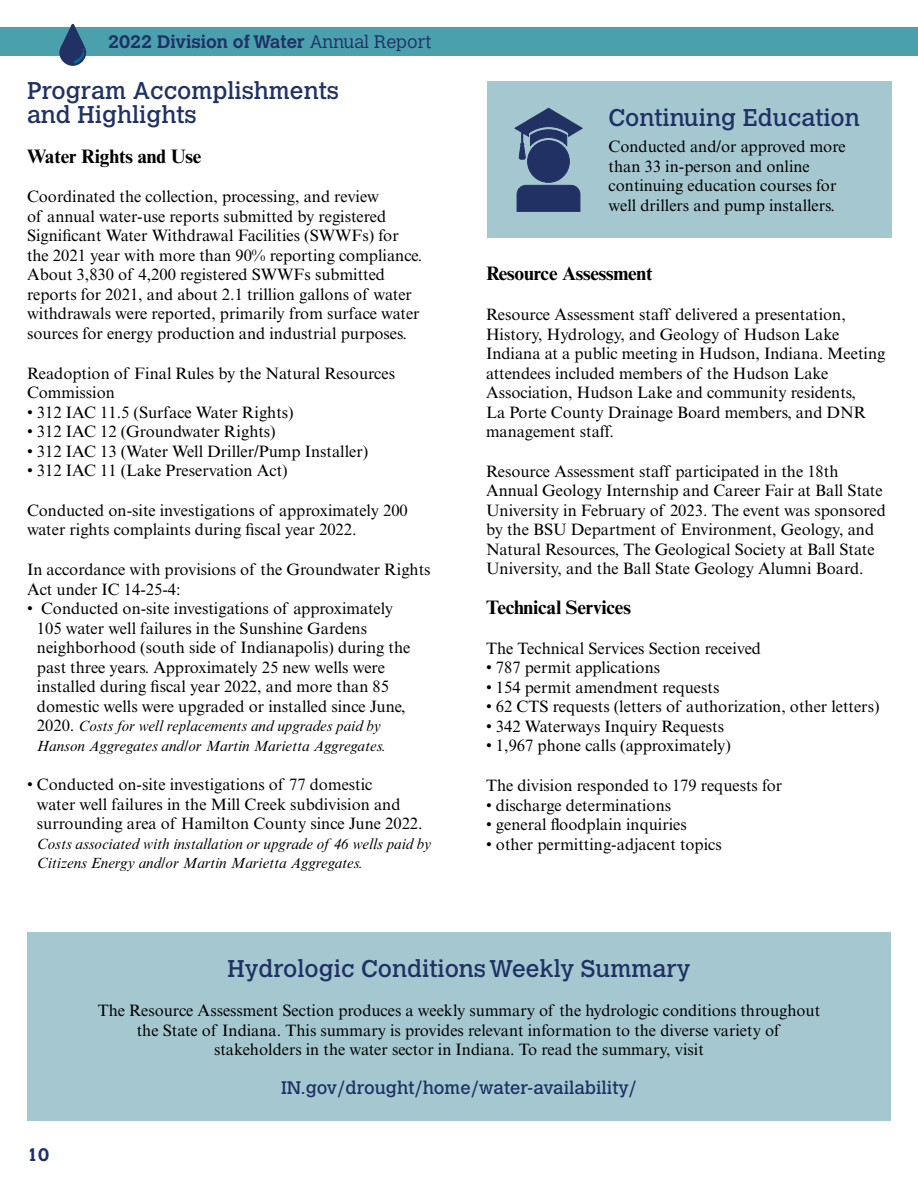
<style>
.page{position:relative;width:918px;height:1188px;background:#fff}
.page>*{position:absolute;margin:0;border:0;box-sizing:border-box;transform-origin:0 0}
.t1{font:24px/24px "Calvert MT Std";color:#203165}
.t2{font:700 19.5px "Times New Roman MT Std";letter-spacing:-.01em;color:#000}
.t3{font:18px "Calvert MT Std";color:#203165}
.t4{font:700 18px "Calvert MT Std";color:#203165}
.t5{font:16.5px/19.5px "Times New Roman MT Std";color:#000}
.t6{font:italic 15px/19.5px "Times New Roman MT Std";color:#000}
.s1{font-weight:300}
.s2{font-style:normal;font-size:16.5px}
</style>
<div class="page">
<div style="left:0;top:27px;width:918px;height:28px;background:#4aa1ad"></div>
<svg style="left:59px;top:24px;width:28px;height:42px"></svg>
<div style="left:487px;top:81px;width:405px;height:157px;background:#a5c8d0"></div>
<div style="left:27px;top:932px;width:864px;height:188px;background:#a5c8d0"></div>
<svg style="left:514px;top:108px;width:69px;height:104px"></svg>
<p class="t4" style="left:108px;top:30px;width:325px">2022 Division of Water <span class="s1">Annual Report</span></p>
<p class="t1" style="left:27px;top:79px;width:313px">Program Accomplishments and Highlights</p>
<p class="t2" style="left:27px;top:144px;width:176px">Water Rights and Use</p>
<p class="t5" style="left:27px;top:187px;width:397px">Coordinated the collection, processing, and review<br>of annual water-use reports submitted by registered Signifcant Water Withdrawal Facilities (SWWFs) for the 2021 year with more than 90% reporting compliance.<br>About 3,830 of 4,200 registered SWWFs submitted reports for 2021, and about 2.1 trillion gallons of water withdrawals were reported, primarily from surface water sources for energy production and industrial purposes.</p>
<p class="t5" style="left:27px;top:363px;width:370px">Readoption of Final Rules by the Natural Resources<br>Commission</p>
<p class="t5" style="left:27px;top:402px;width:268px">• 312 IAC 11.5 (Surface Water Rights)</p>
<p class="t5" style="left:27px;top:422px;width:250px">• 312 IAC 12 (Groundwater Rights)</p>
<p class="t5" style="left:27px;top:441px;width:343px">• 312 IAC 13 (Water Well Driller/Pump Installer)</p>
<p class="t5" style="left:27px;top:461px;width:262px">• 312 IAC 11 (Lake Preservation Act)</p>
<p class="t5" style="left:27px;top:501px;width:382px">Conducted on-site investigations of approximately 200 water rights complaints during fscal year 2022.</p>
<p class="t5" style="left:27px;top:560px;width:405px">In accordance with provisions of the Groundwater Rights<br>Act under IC 14-25-4:</p>
<p class="t5" style="left:37px;top:599px;width:375px;text-indent:-10px">• Conducted on-site investigations of approximately 105 water well failures in the Sunshine Gardens neighborhood (south side of Indianapolis) during the past three years. Approximately 25 new wells were installed during fscal year 2022, and more than 85 domestic wells were upgraded or installed since June,</p>
<p class="t6" style="left:37px;top:716px;width:351px"><span class="s2">2020.</span> Costs for well replacements and upgrades paid by<br>Hanson Aggregates and/or Martin Marietta Aggregates.</p>
<p class="t5" style="left:37px;top:775px;width:387px;text-indent:-10px">• Conducted on-site investigations of 77 domestic<br>water well failures in the Mill Creek subdivision and surrounding area of Hamilton County since June 2022.</p>
<p class="t6" style="left:37px;top:834px;width:396px">Costs associated with installation or upgrade of 46 wells paid by<br>Citizens Energy and/or Martin Marietta Aggregates.</p>
<p class="t1" style="left:609px;top:106px;width:253px">Continuing Education</p>
<p class="t5" style="left:609px;top:137px;width:239px">Conducted and/or approved more than 33 in-person and online continuing education courses for well drillers and pump installers.</p>
<p class="t2" style="left:486px;top:262px;width:168px">Resource Assessment</p>
<p class="t5" style="left:486px;top:305px;width:401px">Resource Assessment staff delivered a presentation, History, Hydrology, and Geology of Hudson Lake Indiana at a public meeting in Hudson, Indiana. Meeting attendees included members of the Hudson Lake Association, Hudson Lake and community residents,<br>La Porte County Drainage Board members, and DNR management staff.</p>
<p class="t5" style="left:486px;top:462px;width:401px">Resource Assessment staff participated in the 18th Annual Geology Internship and Career Fair at Ball State University in February of 2023. The event was sponsored by the BSU Department of Environment, Geology, and Natural Resources, The Geological Society at Ball State University, and the Ball State Geology Alumni Board.</p>
<p class="t2" style="left:486px;top:595px;width:146px">Technical Services</p>
<p class="t5" style="left:486px;top:638px;width:277px">The Technical Services Section received</p>
<p class="t5" style="left:486px;top:658px;width:176px">• 787 permit applications</p>
<p class="t5" style="left:486px;top:677px;width:235px">• 154 permit amendment requests</p>
<p class="t5" style="left:486px;top:697px;width:395px">• 62 CTS requests (letters of authorization, other letters)</p>
<p class="t5" style="left:486px;top:717px;width:240px">• 342 Waterways Inquiry Requests</p>
<p class="t5" style="left:486px;top:736px;width:246px">• 1,967 phone calls (approximately)</p>
<p class="t5" style="left:486px;top:776px;width:298px">The division responded to 179 requests for</p>
<p class="t5" style="left:486px;top:795px;width:187px">• discharge determinations</p>
<p class="t5" style="left:486px;top:815px;width:202px">• general foodplain inquiries</p>
<p class="t5" style="left:486px;top:834px;width:237px">• other permitting-adjacent topics</p>
<p class="t4" style="left:27px;top:1143px;width:24px">10</p>
<p class="t1" style="left:227px;top:956px;width:465px">Hydrologic Conditions Weekly Summary</p>
<p class="t5" style="left:98px;top:1001px;width:724px;text-align:center">The Resource Assessment Section produces a weekly summary of the hydrologic conditions throughout the State of Indiana. This summary is provides relevant information to the diverse variety of stakeholders in the water sector in Indiana. To read the summary, visit</p>
<p class="t3" style="left:281px;top:1077px;width:357px">IN.gov/drought/home/water-availability/</p>
</div>
